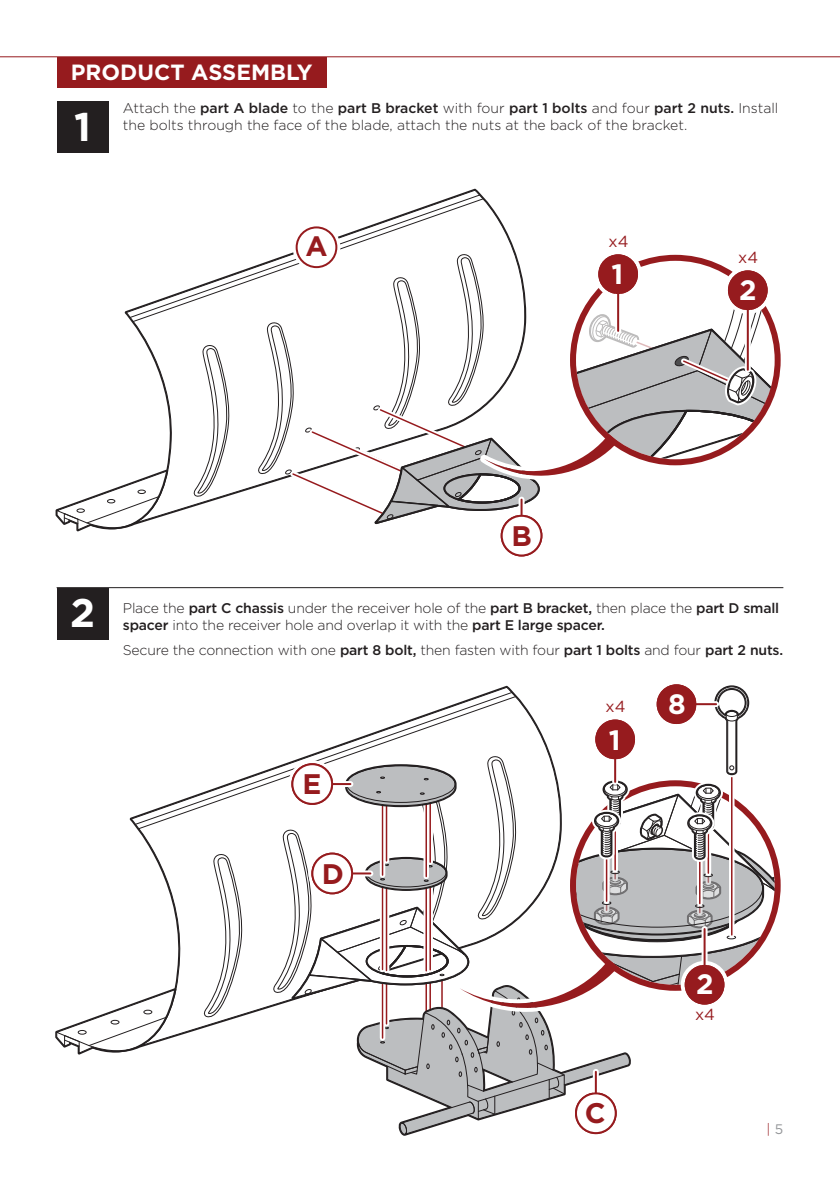
<style>
.page{position:relative;width:840px;height:1191px;background:#fff}
.page>*{position:absolute;margin:0;border:0;box-sizing:border-box;transform-origin:0 0}
.t1{font:700 40px "Gotham";color:#fff}
.t2{font:700 28.2px "Gotham";color:#961b1e}
.t3{font:700 28px "Gotham";color:#fff}
.t4{font:700 28px "Gotham";color:#961b1e}
.t5{font:700 22px "Gotham";color:#fff}
.t6{font:16px "Gotham";color:#961b1e}
.t7{font:300 14px/16.8px "Gotham";letter-spacing:-.015em;color:#231f20}
.t8{font:300 13.8px "Gotham";color:#961b1e}
.s1{font-weight:500}
.s2{font-weight:400;color:#939598}
</style>
<div class="page">
<div style="left:57px;top:57px;width:269px;height:30px;background:#961b1e"></div>
<hr style="left:0;top:56px;width:839px;height:1px;background:#961b1e">
<div style="left:57px;top:101px;width:51px;height:52px;background:#231f20"></div>
<hr style="left:57px;top:587px;width:726px;height:1px;background:#231f20">
<div style="left:57px;top:587px;width:51px;height:52px;background:#231f20"></div>
<svg style="left:126px;top:189px;width:376px;height:326px"></svg>
<svg style="left:56px;top:469px;width:113px;height:63px"></svg>
<svg style="left:130px;top:194px;width:350px;height:124px"></svg>
<svg style="left:133px;top:198px;width:350px;height:124px"></svg>
<svg style="left:193px;top:344px;width:40px;height:157px"></svg>
<svg style="left:131px;top:816px;width:141px;height:220px"></svg>
<svg style="left:55px;top:987px;width:122px;height:68px"></svg>
<svg style="left:138px;top:768px;width:134px;height:61px"></svg>
<svg style="left:203px;top:852px;width:43px;height:170px"></svg>
<svg style="left:774px;top:323px;width:6px;height:74px"></svg>
<svg style="left:257px;top:223px;width:517px;height:334px"></svg>
<svg style="left:744px;top:310px;width:6px;height:60px"></svg>
<hr style="left:746px;top:290px;width:2px;height:80px;background:#961b1e">
<div style="left:727px;top:270px;width:40px;height:40px;background:#961b1e;border-radius:50%"></div>
<svg style="left:775px;top:852px;width:5px;height:67px"></svg>
<svg style="left:272px;top:684px;width:503px;height:452px"></svg>
<svg style="left:701px;top:929px;width:6px;height:36px"></svg>
<hr style="left:703px;top:929px;width:2px;height:55px;background:#961b1e">
<div style="left:684px;top:965px;width:40px;height:39px;background:#961b1e;border-radius:50%"></div>
<h3 class="t5" style="left:71px;top:58px;width:243px">PRODUCT ASSEMBLY</h3>
<h1 class="t1" style="left:74px;top:100px;width:18px">1</h1>
<p class="t7" style="left:123px;top:99px;width:656px">Attach the <span class="s1">part A blade</span> to the <span class="s1">part B bracket</span> with four <span class="s1">part 1 bolts</span> and four <span class="s1">part 2 nuts.</span> Install the bolts through the face of the blade, attach the nuts at the back of the bracket.</p>
<h3 class="t4" style="left:305px;top:227px;width:24px">A</h3>
<p class="t6" style="left:608px;top:231px;width:21px">x4</p>
<h3 class="t3" style="left:611px;top:255px;width:13px">1</h3>
<h2 class="t2" style="left:511px;top:517px;width:22px">B</h2>
<p class="t6" style="left:737px;top:247px;width:21px">x4</p>
<h3 class="t3" style="left:738px;top:271px;width:19px">2</h3>
<h1 class="t1" style="left:70px;top:587px;width:26px">2</h1>
<p class="t7" style="left:123px;top:599px;width:657px">Place the <span class="s1">part C chassis</span> under the receiver hole of the <span class="s1">part B bracket,</span> then place the <span class="s1">part D small spacer</span> into the receiver hole and overlap it with the <span class="s1">part E large spacer.</span></p>
<p class="t7" style="left:123px;top:641px;width:661px">Secure the connection with one <span class="s1">part 8 bolt,</span> then fasten with four <span class="s1">part 1 bolts</span> and four <span class="s1">part 2 nuts.</span></p>
<p class="t6" style="left:605px;top:696px;width:21px">x4</p>
<h3 class="t3" style="left:667px;top:686px;width:19px">8</h3>
<h2 class="t2" style="left:302px;top:765px;width:20px">E</h2>
<h2 class="t2" style="left:322px;top:855px;width:24px">D</h2>
<h3 class="t3" style="left:608px;top:721px;width:13px">1</h3>
<h2 class="t2" style="left:584px;top:1094px;width:22px">C</h2>
<h3 class="t3" style="left:695px;top:965px;width:19px">2</h3>
<p class="t6" style="left:694px;top:1004px;width:21px">x4</p>
<p class="t8" style="left:766px;top:1120px;width:18px">| <span class="s2">5</span></p>
</div>
